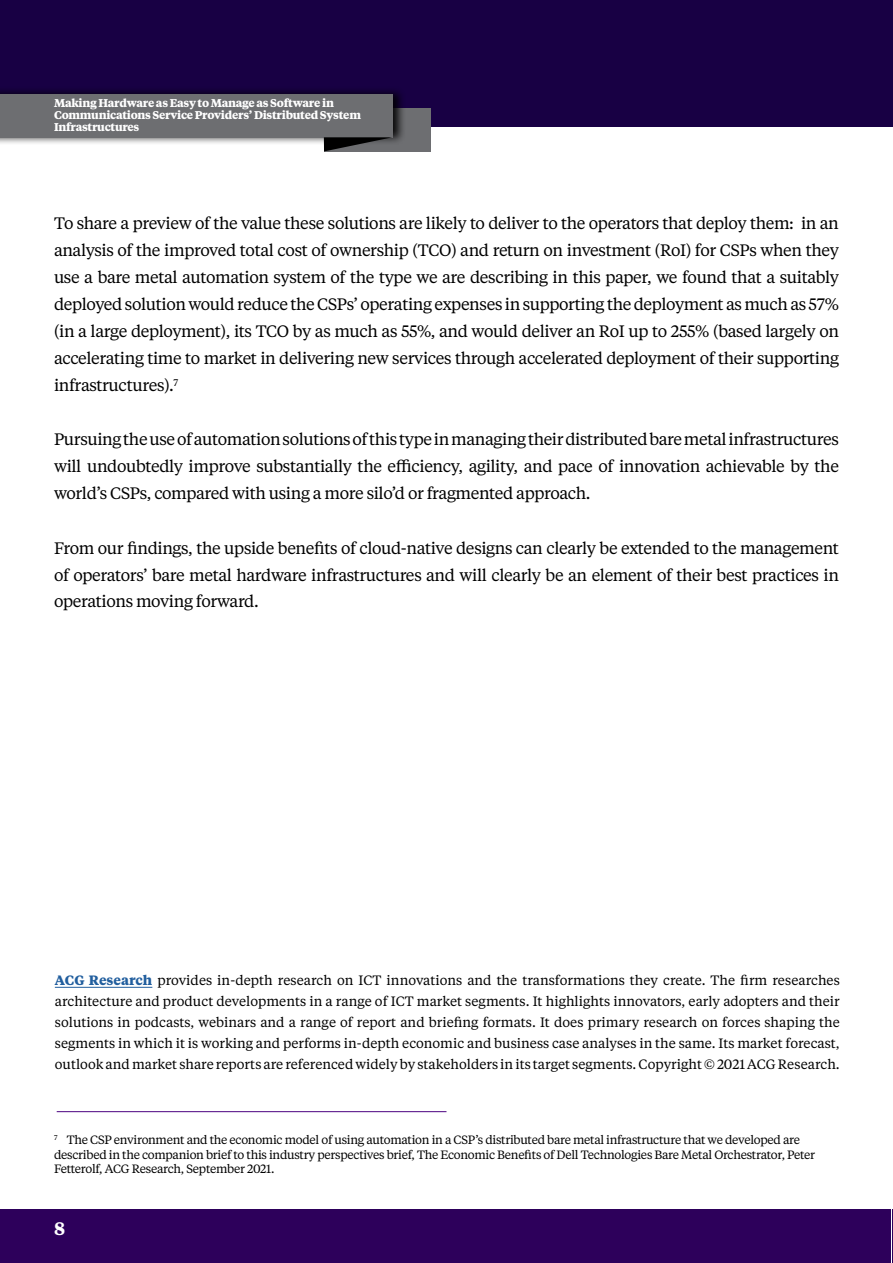
<style>
.page{position:relative;width:893px;height:1263px;background:#fff}
.page>*{position:absolute;margin:0;border:0;box-sizing:border-box;transform-origin:0 0}
.t1{font:700 18px "Tiempos Text";color:#fff}
.t2{font:16.5px/27px "Tiempos Text";letter-spacing:-.025em;color:#000;text-align:justify}
.t3{font:13.5px/21px "Tiempos Text";color:#000;text-align:justify}
.t4{font:12px/14.4px "Tiempos Text";letter-spacing:-.025em;color:#000}
.t5{font:700 11.25px/12px "Tiempos Text";letter-spacing:-.025em;color:#fff}
.s1{font-weight:700;color:#215e9e}
</style>
<div class="page">
<div style="left:0;top:0;width:893px;height:127px;background:#180044"></div>
<div style="left:0;top:1209px;width:891px;height:54px;background:#2d005b"></div>
<hr style="left:892px;top:1209px;width:1px;height:54px;background:#2d005b">
<div style="left:324px;top:108px;width:106px;height:43px;background:#6d6e71"></div>
<div style="left:0;top:86px;width:407px;height:59px;background:#000;opacity:.92"></div>
<div style="left:0;top:94px;width:392px;height:43px;background:#6d6e71"></div>
<svg style="left:324px;top:137px;width:68px;height:14px"></svg>
<hr style="left:57px;top:1111px;width:389px;height:1px;background:#4b0280">
<hr style="left:55px;top:987px;width:97px;height:1px;background:#215e9e">
<p class="t5" style="left:54px;top:96px;width:308px">Making Hardware as Easy to Manage as Software in<br>Communications Service Providers’ Distributed System<br>Infrastructures</p>
<p class="t2" style="left:54px;top:209px;width:787px">To share a preview of the value these solutions are likely to deliver to the operators that deploy them: in an analysis of the improved total cost of ownership (TCO) and return on investment (RoI) for CSPs when they use a bare metal automation system of the type we are describing in this paper, we found that a suitably deployed solution would reduce the CSPs’ operating expenses in supporting the deployment as much as 57% (in a large deployment), its TCO by as much as 55%, and would deliver an RoI up to 255% (based largely on accelerating time to market in delivering new services through accelerated deployment of their supporting infrastructures).<sup>7</sup></p>
<p class="t2" style="left:54px;top:425px;width:786px">Pursuing the use of automation solutions of this type in managing their distributed bare metal infrastructures will undoubtedly improve substantially the efficiency, agility, and pace of innovation achievable by the world’s CSPs, compared with using a more silo’d or fragmented approach.</p>
<p class="t2" style="left:54px;top:533px;width:786px">From our findings, the upside benefits of cloud-native designs can clearly be extended to the management of operators’ bare metal hardware infrastructures and will clearly be an element of their best practices in operations moving forward.</p>
<p class="t3" style="left:55px;top:969px;width:786px"><span class="s1">ACG Research</span> provides in-depth research on ICT innovations and the transformations they create. The firm researches architecture and product developments in a range of ICT market segments. It highlights innovators, early adopters and their solutions in podcasts, webinars and a range of report and briefing formats. It does primary research on forces shaping the segments in which it is working and performs in-depth economic and business case analyses in the same. Its market forecast, outlook and market share reports are referenced widely by stakeholders in its target segments. Copyright © 2021 ACG Research.</p>
<p class="t4" style="left:54px;top:1132px;width:763px"><sup>7</sup> The CSP environment and the economic model of using automation in a CSP’s distributed bare metal infrastructure that we developed are described in the companion brief to this industry perspectives brief, The Economic Benefits of Dell Technologies Bare Metal Orchestrator, Peter<br>Fetterolf, ACG Research, September 2021.</p>
<p class="t1" style="left:54px;top:1215px;width:13px">8</p>
</div>
